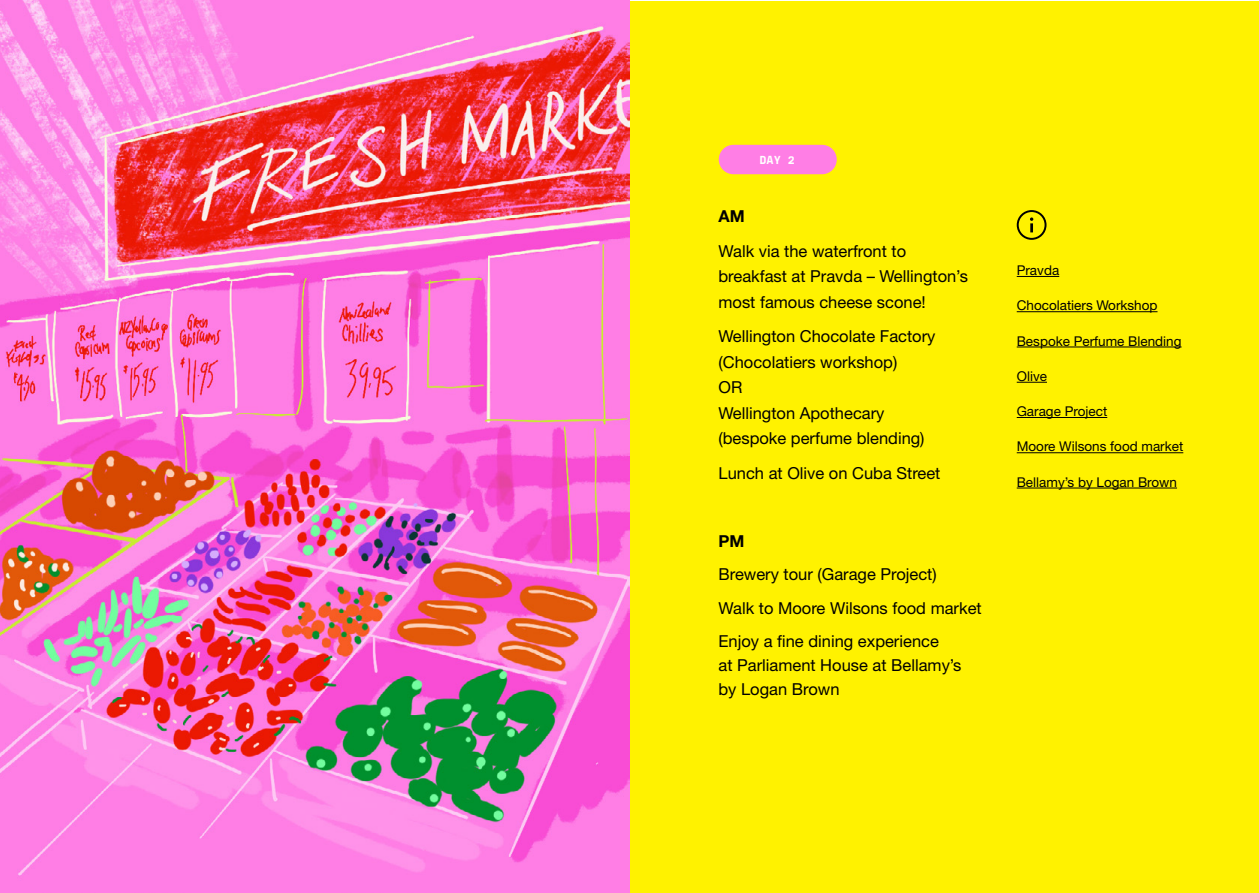
<style>
.page{position:relative;width:1259px;height:893px;background:#fff}
.page>*{position:absolute;margin:0;border:0;box-sizing:border-box;transform-origin:0 0}
.t1{font:16.5px/25.5px "Helvetica Neue LT Pro";color:#000}
.t2{font:700 16.5px "Helvetica Neue LT Pro";color:#000}
.t3{font:13.5px "Helvetica Neue LT Pro";color:#000}
.t4{font:700 12px "Antarctican Mono";color:#fff}
</style>
<div class="page">
<div style="left:630px;top:1px;width:628px;height:891px;background:#fff200"></div>
<img style="left:0;top:0;width:629px;height:893px">
<div style="left:719px;top:145px;width:117px;height:29px;background:#ff7ee5;border-radius:15px"></div>
<hr style="left:1016px;top:276px;width:43px;height:1px;background:#000">
<hr style="left:1016px;top:311px;width:141px;height:1px;background:#000">
<hr style="left:1016px;top:347px;width:165px;height:1px;background:#000">
<hr style="left:1016px;top:382px;width:31px;height:1px;background:#000">
<hr style="left:1016px;top:417px;width:91px;height:1px;background:#000">
<hr style="left:1016px;top:452px;width:167px;height:1px;background:#000">
<hr style="left:1016px;top:488px;width:161px;height:1px;background:#000">
<svg style="left:1030px;top:217px;width:3px;height:15px"></svg>
<div style="left:1016px;top:210px;width:30px;height:30px;border:2px solid #000;border-radius:50%"></div>
<p class="t4" style="left:759px;top:151px;width:37px">DAY 2</p>
<p class="t2" style="left:718px;top:206px;width:28px">AM</p>
<p class="t1" style="left:718px;top:238px;width:251px">Walk via the waterfront to breakfast at Pravda – Wellington’s most famous cheese scone!</p>
<p class="t1" style="left:718px;top:323px;width:218px">Wellington Chocolate Factory (Chocolatiers workshop)<br>OR<br>Wellington Apothecary (bespoke perfume blending)</p>
<p class="t1" style="left:718px;top:460px;width:223px">Lunch at Olive on Cuba Street</p>
<p class="t2" style="left:718px;top:531px;width:27px">PM</p>
<p class="t1" style="left:718px;top:557px;width:265px;line-height:33.3px">Brewery tour (Garage Project)<br>Walk to Moore Wilsons food market<br>Enjoy a fine dining experience</p>
<p class="t1" style="left:718px;top:653px;width:244px;line-height:24px">at Parliament House at Bellamy’s by Logan Brown</p>
<p class="t3" style="left:1016px;top:262px;width:44px">Pravda</p>
<p class="t3" style="left:1016px;top:297px;width:142px">Chocolatiers Workshop</p>
<p class="t3" style="left:1016px;top:332px;width:166px">Bespoke Perfume Blending</p>
<p class="t3" style="left:1016px;top:368px;width:32px">Olive</p>
<p class="t3" style="left:1016px;top:403px;width:92px">Garage Project</p>
<p class="t3" style="left:1016px;top:438px;width:168px">Moore Wilsons food market</p>
<p class="t3" style="left:1016px;top:474px;width:162px">Bellamy’s by Logan Brown</p>
</div>
